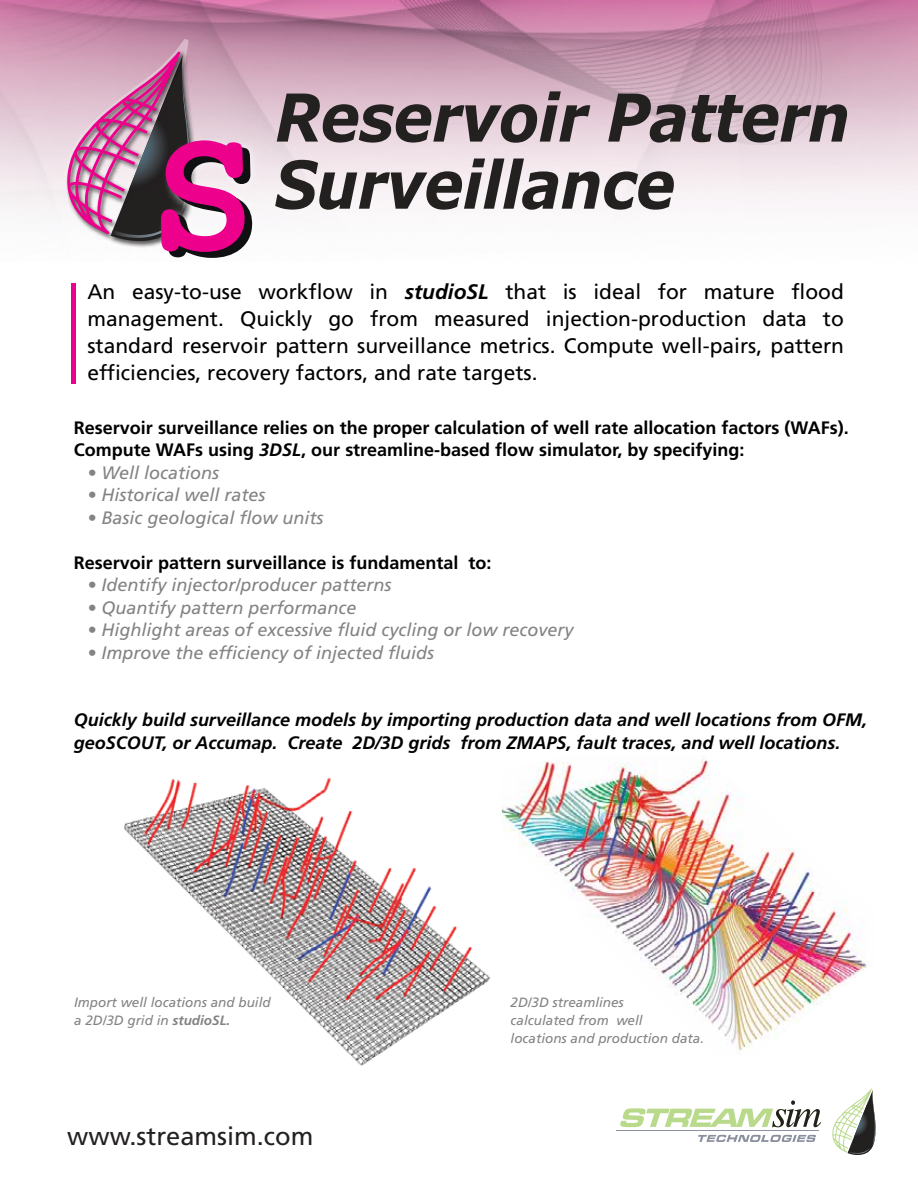
<style>
.page{position:relative;width:918px;height:1188px;background:#fff}
.page>*{position:absolute;margin:0;border:0;box-sizing:border-box;transform-origin:0 0}
.t1{font:italic 700 66px "Verdana";letter-spacing:-.01em;color:#232020;scale:.89 1}
.t2{font:25.5px "Frutiger";color:#232020}
.t3{font:21px/27px "Frutiger";color:#010101;text-align:justify}
.t4{font:italic 18px "Frutiger";color:#828384}
.t5{font:700 18px/22.5px "Frutiger";color:#010101}
.t6{font:italic 700 18px/22.5px "Frutiger";color:#010101}
.t7{font:italic 13.5px/18px "Frutiger";color:#828384}
.s1{font-weight:700;font-style:italic}
.s2{font-style:italic}
.s3{font-weight:700}
</style>
<div class="page">
<svg style="left:0;top:0;width:918px;height:213px"></svg>
<img style="left:124px;top:777px;width:366px;height:289px">
<svg style="left:698px;top:1135px;width:118px;height:7px"></svg>
<hr style="left:616px;top:1130px;width:203px;height:1px;background:#8b909e">
<svg style="left:832px;top:1089px;width:44px;height:66px"></svg>
<svg style="left:620px;top:1100px;width:201px;height:27px"></svg>
<hr style="left:71px;top:283px;width:4px;height:101px;background:#ec008c">
<img style="left:252px;top:132px;width:14px;height:95px">
<svg style="left:65px;top:39px;width:187px;height:219px"></svg>
<img style="left:501px;top:759px;width:366px;height:292px">
<h1 class="t1" style="left:275px;top:71px;width:648px">Reservoir Pattern</h1>
<h1 class="t1" style="left:275px;top:138px;width:451px">Surveillance</h1>
<p class="t3" style="left:87px;top:278px;width:758px">An easy-to-use workflow in <span class="s1">studioSL</span> that is ideal for mature flood management. Quickly go from measured injection-production data to standard reservoir pattern surveillance metrics. Compute well-pairs, pattern efficiencies, recovery factors, and rate targets.</p>
<p class="t5" style="left:74px;top:416px;width:776px">Reservoir surveillance relies on the proper calculation of well rate allocation factors (WAFs).<br>Compute WAFs using <span class="s2">3DSL</span>, our streamline-based flow simulator, by specifying:</p>
<p class="t4" style="left:87px;top:462px;width:133px">• Well locations</p>
<p class="t4" style="left:87px;top:485px;width:180px">• Historical well rates</p>
<p class="t4" style="left:87px;top:507px;width:238px">• Basic geological flow units</p>
<p class="t5" style="left:74px;top:551px;width:419px">Reservoir pattern surveillance is fundamental to:</p>
<p class="t4" style="left:87px;top:575px;width:306px">• Identify injector/producer patterns</p>
<p class="t4" style="left:87px;top:597px;width:271px">• Quantify pattern performance</p>
<p class="t4" style="left:87px;top:620px;width:488px">• Highlight areas of excessive fluid cycling or low recovery</p>
<p class="t4" style="left:87px;top:642px;width:348px">• Improve the efficiency of injected fluids</p>
<p class="t6" style="left:74px;top:709px;width:795px">Quickly build surveillance models by importing production data and well locations from OFM, geoSCOUT, or Accumap. Create 2D/3D grids from ZMAPS, fault traces, and well locations.</p>
<p class="t7" style="left:74px;top:994px;width:198px">Import well locations and build a 2D/3D grid in <span class="s3">studioSL.</span></p>
<p class="t2" style="left:67px;top:1121px;width:248px">www.streamsim.com</p>
<p class="t7" style="left:511px;top:994px;width:195px">2D/3D streamlines<br>calculated from well<br>locations and production data.</p>
</div>
